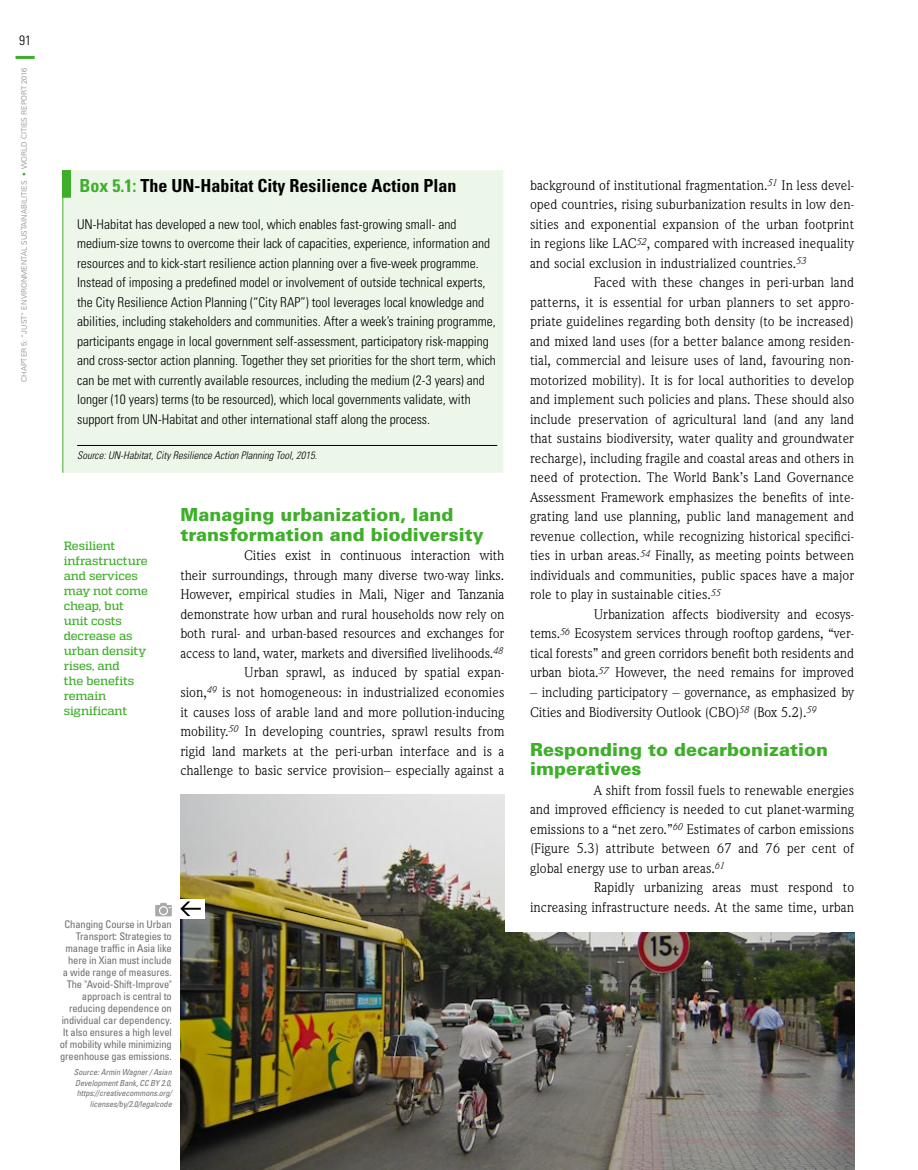
<style>
.page{position:relative;width:918px;height:1170px;background:#fff}
.page>*{position:absolute;margin:0;border:0;box-sizing:border-box;transform-origin:0 0}
.t1{font:900 18px/19.5px "Univers LT Std";color:#3fae2a}
.t2{font:700 condensed 18px "Univers LT Std";color:#000}
.t3{font:14.25px/19.5px "Weidemann IT Cby BT";color:#000}
.t4{font:300 condensed 13.5px/19.5px "Univers LT Std";color:#000}
.t5{font:500 12px/15px "Quadon";letter-spacing:-.01em;color:#3fae2a}
.t6{font:condensed 10.5px/12px "Univers LT Std";letter-spacing:-.01em;color:#6d6e71;text-align:right}
.t7{font:italic 300 condensed 10.5px "Univers LT Std";color:#000}
.t8{font:italic condensed 8.25px/10.5px "Univers LT Std";letter-spacing:-.01em;color:#6d6e71;text-align:right}
.t9{font:300 7.5px "Univers LT Std";color:#808285}
.s1{color:#3fae2a}
</style>
<div class="page">
<hr style="left:16px;top:56px;width:19px;height:3px;background:#3fae2a">
<img style="left:180px;top:794px;width:675px;height:375px">
<div style="left:505px;top:709px;width:385px;height:222px;background:#fff"></div>
<div style="left:63px;top:170px;width:440px;height:303px;background:#ecf7ea"></div>
<svg style="left:62px;top:170px;width:1px;height:28px"></svg>
<hr style="left:62px;top:198px;width:1px;height:275px;background:#3fae2a">
<hr style="left:77px;top:445px;width:420px;height:1px;background:#000">
<div style="left:180px;top:898px;width:25px;height:20px;background:#fff"></div>
<svg style="left:180px;top:901px;width:21px;height:14px"></svg>
<svg style="left:155px;top:902px;width:17px;height:14px"></svg>
<p class="t4" style="left:19px;top:30px;width:13px">91</p>
<p class="t9" style="left:20px;top:381px;width:315px;rotate:-90deg">Chapter 5: “Just” Environmental Sustainabilities <span class="s1">•</span> WORLD CITIES REPORT 2016</p>
<p class="t2" style="left:80px;top:174px;width:378px"><span class="s1">Box 5.1:</span> The UN-Habitat City Resilience Action Plan</p>
<p class="t4" style="left:77px;top:214px;width:420px">UN-Habitat has developed a new tool, which enables fast-growing small- and medium-size towns to overcome their lack of capacities, experience, information and resources and to kick-start resilience action planning over a five-week programme.<br>Instead of imposing a predefined model or involvement of outside technical experts, the City Resilience Action Planning (“City RAP”) tool leverages local knowledge and abilities, including stakeholders and communities. After a week’s training programme, participants engage in local government self-assessment, participatory risk-mapping and cross-sector action planning. Together they set priorities for the short term, which can be met with currently available resources, including the medium (2-3 years) and longer (10 years) terms (to be resourced), which local governments validate, with support from UN-Habitat and other international staff along the process.</p>
<p class="t7" style="left:77px;top:448px;width:242px">Source: UN-Habitat, City Resilience Action Planning Tool, 2015.</p>
<p class="t5" style="left:64px;top:538px;width:86px">Resilient infrastructure and services may not come cheap, but unit costs decrease as urban density rises, and<br>the benefits remain significant</p>
<p class="t1" style="left:180px;top:505px;width:305px">Managing urbanization, land transformation and biodiversity</p>
<p class="t3" style="left:180px;top:545px;width:326px;text-align:right">Cities exist in continuous interaction with<br>their surroundings, through many diverse two-way links.<br>However, empirical studies in Mali, Niger and Tanzania demonstrate how urban and rural households now rely on both rural- and urban-based resources and exchanges for access to land, water, markets and diversified livelihoods.<sup>48<br></sup>Urban sprawl, as induced by spatial expan-<br>sion,<sup>49</sup> is not homogeneous: in industrialized economies it causes loss of arable land and more pollution-inducing mobility.<sup>50</sup> In developing countries, sprawl results from rigid land markets at the peri-urban interface and is a challenge to basic service provision– especially against a</p>
<p class="t6" style="left:60px;top:918px;width:114px">Changing Course in Urban<br>Transport: Strategies to manage traffic in Asia like here in Xian must include<br>a wide range of measures.<br>The "Avoid-Shift-Improve" approach is central to reducing dependence on individual car dependency.<br>It also ensures a high level of mobility while minimizing greenhouse gas emissions.</p>
<p class="t8" style="left:74px;top:1066px;width:99px">Source: Armin Wagner / Asian<br>Development Bank, CC BY 2.0, https://creativecommons.org/ licenses/by/2.0/legalcode</p>
<p class="t3" style="left:530px;top:175px;width:326px">background of institutional fragmentation.<sup>51</sup> In less devel-</p>
<p class="t3" style="left:530px;top:194px;width:326px">oped countries, rising suburbanization results in low den-</p>
<p class="t3" style="left:530px;top:214px;width:326px">sities and exponential expansion of the urban footprint</p>
<p class="t3" style="left:530px;top:233px;width:326px">in regions like LAC<sup>52</sup>, compared with increased inequality</p>
<p class="t3" style="left:530px;top:253px;width:278px">and social exclusion in industrialized countries.<sup>53</sup></p>
<p class="t3" style="left:594px;top:272px;width:262px">Faced with these changes in peri-urban land</p>
<p class="t3" style="left:530px;top:292px;width:326px">patterns, it is essential for urban planners to set appro-</p>
<p class="t3" style="left:530px;top:311px;width:326px">priate guidelines regarding both density (to be increased)</p>
<p class="t3" style="left:530px;top:331px;width:326px">and mixed land uses (for a better balance among residen-</p>
<p class="t3" style="left:530px;top:350px;width:326px">tial, commercial and leisure uses of land, favouring non-</p>
<p class="t3" style="left:530px;top:370px;width:326px">motorized mobility). It is for local authorities to develop</p>
<p class="t3" style="left:530px;top:389px;width:326px">and implement such policies and plans. These should also</p>
<p class="t3" style="left:530px;top:409px;width:326px">include preservation of agricultural land (and any land</p>
<p class="t3" style="left:530px;top:428px;width:326px">that sustains biodiversity, water quality and groundwater</p>
<p class="t3" style="left:530px;top:448px;width:326px">recharge), including fragile and coastal areas and others in</p>
<p class="t3" style="left:530px;top:467px;width:326px">need of protection. The World Bank’s Land Governance</p>
<p class="t3" style="left:530px;top:487px;width:326px">Assessment Framework emphasizes the benefits of inte-</p>
<p class="t3" style="left:530px;top:506px;width:326px">grating land use planning, public land management and</p>
<p class="t3" style="left:530px;top:526px;width:326px">revenue collection, while recognizing historical specifici-</p>
<p class="t3" style="left:530px;top:545px;width:326px">ties in urban areas.<sup>54</sup> Finally, as meeting points between</p>
<p class="t3" style="left:530px;top:565px;width:326px">individuals and communities, public spaces have a major</p>
<p class="t3" style="left:530px;top:584px;width:193px">role to play in sustainable cities.<sup>55</sup></p>
<p class="t3" style="left:594px;top:604px;width:262px">Urbanization affects biodiversity and ecosys-</p>
<p class="t3" style="left:530px;top:623px;width:326px">tems.<sup>56</sup> Ecosystem services through rooftop gardens, “ver-</p>
<p class="t3" style="left:530px;top:643px;width:326px">tical forests” and green corridors benefit both residents and</p>
<p class="t3" style="left:530px;top:662px;width:326px">urban biota.<sup>57</sup> However, the need remains for improved</p>
<p class="t3" style="left:530px;top:682px;width:326px">– including participatory – governance, as emphasized by<br>Cities and Biodiversity Outlook (CBO)<sup>58</sup> (Box 5.2).<sup>59</sup></p>
<p class="t1" style="left:530px;top:739px;width:300px">Responding to decarbonization imperatives</p>
<p class="t3" style="left:594px;top:779px;width:262px">A shift from fossil fuels to renewable energies</p>
<p class="t3" style="left:530px;top:799px;width:326px">and improved efficiency is needed to cut planet-warming</p>
<p class="t3" style="left:530px;top:818px;width:326px">emissions to a “net zero.”<sup>60</sup> Estimates of carbon emissions</p>
<p class="t3" style="left:530px;top:838px;width:326px">(Figure 5.3) attribute between 67 and 76 per cent of</p>
<p class="t3" style="left:530px;top:857px;width:197px">global energy use to urban areas.<sup>61</sup></p>
<p class="t3" style="left:594px;top:877px;width:262px">Rapidly urbanizing areas must respond to</p>
<p class="t3" style="left:530px;top:896px;width:326px">increasing infrastructure needs. At the same time, urban</p>
</div>
